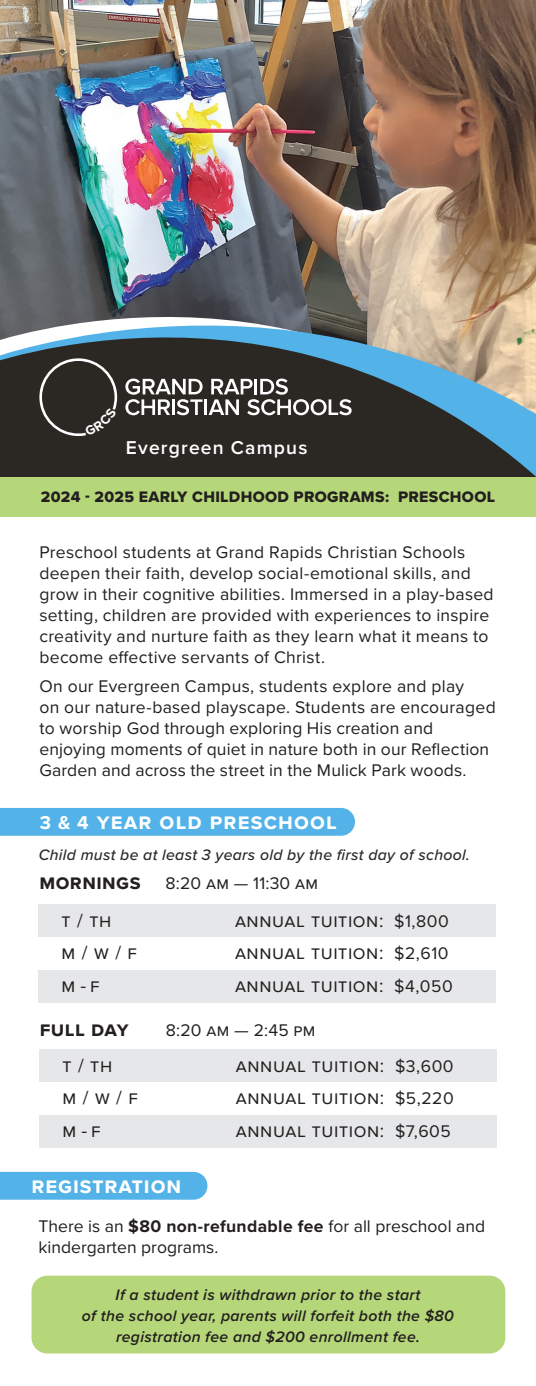
<style>
.page{position:relative;width:536px;height:1386px;background:#fff}
.page>*{position:absolute;margin:0;border:0;box-sizing:border-box;transform-origin:0 0}
.t1{font:700 22.75px "Proxima Nova";letter-spacing:.05em;color:#fff}
.t2{font:700 21px "Proxima Nova";letter-spacing:.02em;color:#231f20}
.t3{font:19.25px "Proxima Nova";letter-spacing:.03em;color:#231f20}
.t4{font:600 19.25px "Proxima Nova";letter-spacing:.06em;color:#fff}
.t5{font:17.5px/21px "Proxima Nova";letter-spacing:.015em;color:#231f20}
.t6{font:italic 600 15.75px/21px "Proxima Nova";letter-spacing:.02em;color:#231f20;text-align:center}
.t7{font:italic 500 15.75px "Proxima Nova";letter-spacing:.02em;color:#2b2824}
.t8{font:15.75px "Proxima Nova Extrabld";letter-spacing:.02em;color:#231f20}
.s1{font-size:19.25px}
.s2{font-weight:700;font-size:21px}
.s3{font-size:17.5px}
.s4{font-weight:700}
</style>
<div class="page">
<img style="left:0;top:0;width:536px;height:229px">
<img style="left:0;top:229px;width:536px;height:14px">
<svg style="left:0;top:243px;width:536px;height:234px"></svg>
<div style="left:0;top:477px;width:536px;height:40px;background:#b6d779"></div>
<div style="left:40px;top:1050px;width:456px;height:32px;background:#e6e7e9"></div>
<div style="left:40px;top:1115px;width:456px;height:33px;background:#e6e7e9"></div>
<div style="left:39px;top:905px;width:456px;height:32px;background:#e6e7e9"></div>
<div style="left:39px;top:970px;width:456px;height:33px;background:#e6e7e9"></div>
<svg style="left:125px;top:379px;width:77px;height:36px"></svg>
<hr style="left:204px;top:399px;width:3px;height:16px;background:#fff">
<svg style="left:208px;top:379px;width:143px;height:36px"></svg>
<div style="left:0;top:808px;width:355px;height:28px;background:#53b3e8"></div>
<div style="left:32px;top:1276px;width:473px;height:78px;background:#b6d779;border-radius:16px"></div>
<div style="left:0;top:1172px;width:207px;height:28px;background:#53b3e8"></div>
<svg style="left:39px;top:358px;width:78px;height:78px"></svg>
<p class="t4" style="left:126px;top:433px;width:183px">Evergreen Campus</p>
<p class="t8" style="left:41px;top:485px;width:455px">2024 - 2025 EARLY CHILDHOOD PROGRAMS: PRESCHOOL</p>
<p class="t5" style="left:39px;top:541px;width:455px">Preschool students at Grand Rapids Christian Schools deepen their faith, develop social-emotional skills, and grow in their cognitive abilities. Immersed in a play-based setting, children are provided with experiences to inspire creativity and nurture faith as they learn what it means to become effective servants of Christ.</p>
<p class="t5" style="left:39px;top:675px;width:458px">On our Evergreen Campus, students explore and play<br>on our nature-based playscape. Students are encouraged to worship God through exploring His creation and enjoying moments of quiet in nature both in our Reflection Garden and across the street in the Mulick Park woods.</p>
<p class="t1" style="left:40px;top:804px;width:298px"><span class="s1">3 &amp; 4</span> year old preschool</p>
<p class="t7" style="left:39px;top:843px;width:432px">Child must be at least 3 years old by the first day of school.</p>
<p class="t5" style="left:39px;top:872px;width:280px"><span class="s2">mornings</span> 8:20 am — 11:30 am</p>
<p class="t3" style="left:62px;top:906px;width:51px">t / th</p>
<p class="t3" style="left:235px;top:906px;width:215px">annual tuition: <span class="s3">$1,800</span></p>
<p class="t3" style="left:62px;top:939px;width:77px">m / w / f</p>
<p class="t3" style="left:235px;top:939px;width:215px">annual tuition: <span class="s3">$2,610</span></p>
<p class="t3" style="left:62px;top:971px;width:40px">m - f</p>
<p class="t3" style="left:235px;top:971px;width:219px">annual tuition: <span class="s3">$4,050</span></p>
<p class="t2" style="left:40px;top:1013px;width:90px">full day</p>
<p class="t5" style="left:166px;top:1019px;width:151px">8:20 am — 2:45 pm</p>
<p class="t3" style="left:62px;top:1051px;width:51px">t / th</p>
<p class="t3" style="left:236px;top:1051px;width:219px">annual tuition: <span class="s3">$3,600</span></p>
<p class="t3" style="left:62px;top:1084px;width:77px">m / w / f</p>
<p class="t3" style="left:236px;top:1084px;width:219px">annual tuition: <span class="s3">$5,220</span></p>
<p class="t3" style="left:62px;top:1116px;width:40px">m - f</p>
<p class="t3" style="left:236px;top:1116px;width:216px">annual tuition: <span class="s3">$7,605</span></p>
<p class="t1" style="left:32px;top:1168px;width:151px">registration</p>
<p class="t5" style="left:39px;top:1215px;width:448px">There is an <span class="s4">$80 non-refundable fee</span> for all preschool and kindergarten programs.</p>
<p class="t6" style="left:82px;top:1284px;width:373px">If a student is withdrawn prior to the start<br>of the school year, parents will forfeit both the $80 registration fee and $200 enrollment fee.</p>
</div>
